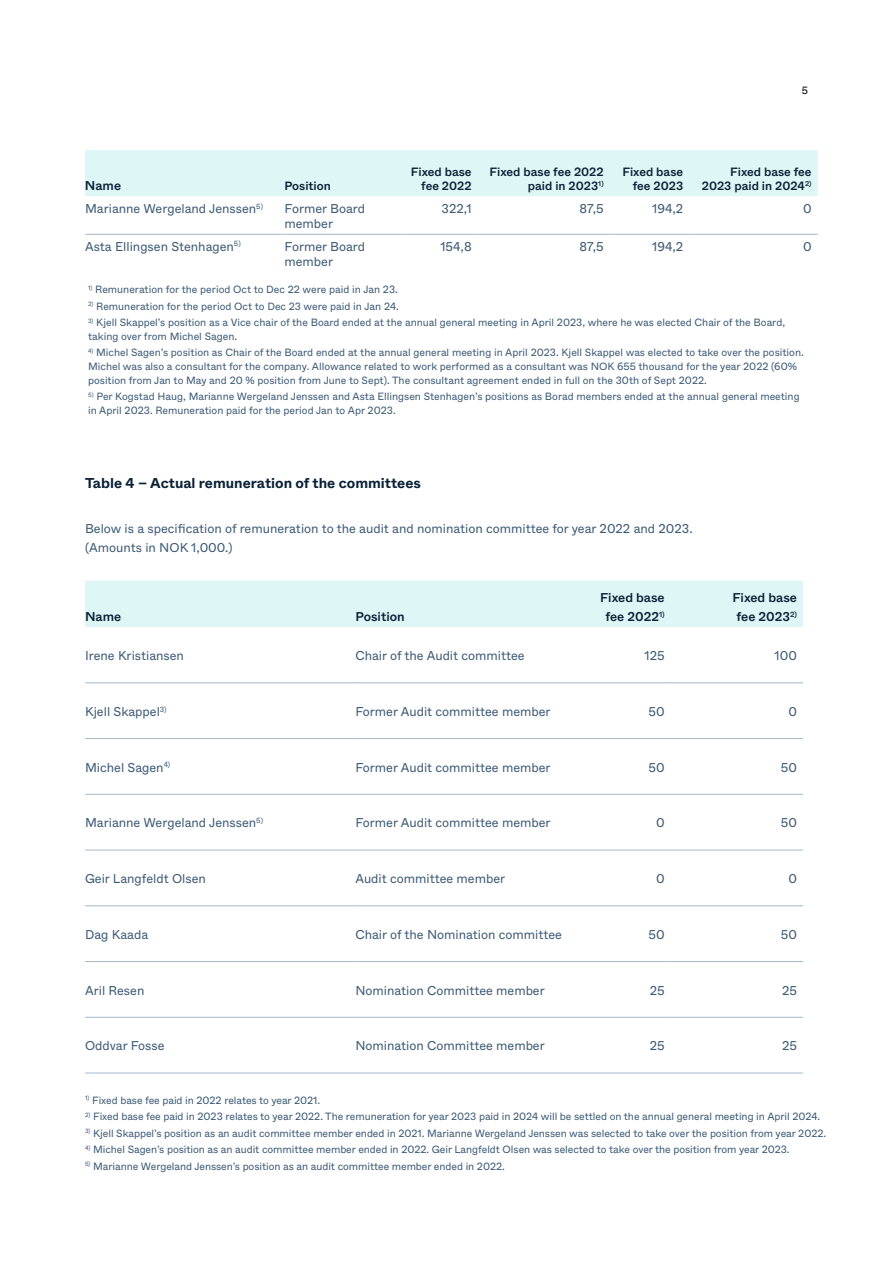
<style>
.page{position:relative;width:893px;height:1263px;background:#fff}
.page>*{position:absolute;margin:0;border:0;box-sizing:border-box;transform-origin:0 0}
.t1{font:700 14.25px "Whyte";color:#0a2136}
.copy_text_tables{font:12.75px/15.3px "Whyte";color:#3c5974}
.copy_text_tables-2{font:500 12.75px "Whyte";color:#0a2136}
.copy_text_tables-3{font:500 12px/14.4px "Whyte";color:#0a2136;text-align:right}
.t2{font:10.5px/13.5px "Whyte";color:#3c5974}
.t3{font:10.5px "Whyte";color:#000}
</style>
<div class="page">
<div style="left:85px;top:581px;width:718px;height:46px;background:#def6f6"></div>
<hr style="left:85px;top:682px;width:270px;height:1px;background:#a5b8ca">
<hr style="left:355px;top:682px;width:216px;height:1px;background:#a5b8ca">
<hr style="left:571px;top:682px;width:100px;height:1px;background:#a5b8ca">
<hr style="left:671px;top:682px;width:132px;height:1px;background:#a5b8ca">
<hr style="left:85px;top:738px;width:270px;height:1px;background:#a5b8ca">
<hr style="left:355px;top:738px;width:216px;height:1px;background:#a5b8ca">
<hr style="left:571px;top:738px;width:100px;height:1px;background:#a5b8ca">
<hr style="left:671px;top:738px;width:132px;height:1px;background:#a5b8ca">
<hr style="left:85px;top:794px;width:270px;height:1px;background:#a5b8ca">
<hr style="left:355px;top:794px;width:216px;height:1px;background:#a5b8ca">
<hr style="left:571px;top:794px;width:100px;height:1px;background:#a5b8ca">
<hr style="left:671px;top:794px;width:132px;height:1px;background:#a5b8ca">
<hr style="left:85px;top:850px;width:270px;height:1px;background:#a5b8ca">
<hr style="left:355px;top:850px;width:216px;height:1px;background:#a5b8ca">
<hr style="left:571px;top:850px;width:100px;height:1px;background:#a5b8ca">
<hr style="left:671px;top:850px;width:132px;height:1px;background:#a5b8ca">
<hr style="left:85px;top:905px;width:270px;height:1px;background:#a5b8ca">
<hr style="left:355px;top:905px;width:216px;height:1px;background:#a5b8ca">
<hr style="left:571px;top:905px;width:100px;height:1px;background:#a5b8ca">
<hr style="left:671px;top:905px;width:132px;height:1px;background:#a5b8ca">
<hr style="left:85px;top:961px;width:270px;height:1px;background:#a5b8ca">
<hr style="left:355px;top:961px;width:216px;height:1px;background:#a5b8ca">
<hr style="left:571px;top:961px;width:100px;height:1px;background:#a5b8ca">
<hr style="left:671px;top:961px;width:132px;height:1px;background:#a5b8ca">
<hr style="left:85px;top:1017px;width:270px;height:1px;background:#a5b8ca">
<hr style="left:355px;top:1017px;width:216px;height:1px;background:#a5b8ca">
<hr style="left:571px;top:1017px;width:100px;height:1px;background:#a5b8ca">
<hr style="left:671px;top:1017px;width:132px;height:1px;background:#a5b8ca">
<hr style="left:85px;top:1073px;width:270px;height:1px;background:#a5b8ca">
<hr style="left:355px;top:1073px;width:216px;height:1px;background:#a5b8ca">
<hr style="left:571px;top:1073px;width:100px;height:1px;background:#a5b8ca">
<hr style="left:671px;top:1073px;width:132px;height:1px;background:#a5b8ca">
<hr style="left:85px;top:234px;width:199px;height:1px;background:#a5b8ca">
<hr style="left:284px;top:234px;width:119px;height:1px;background:#a5b8ca">
<hr style="left:403px;top:234px;width:75px;height:1px;background:#a5b8ca">
<hr style="left:478px;top:234px;width:132px;height:1px;background:#a5b8ca">
<hr style="left:610px;top:234px;width:79px;height:1px;background:#a5b8ca">
<hr style="left:689px;top:234px;width:129px;height:1px;background:#a5b8ca">
<div style="left:85px;top:150px;width:733px;height:46px;background:#def6f6"></div>
<p class="copy_text_tables-2" style="left:85px;top:176px;width:38px">Name</p>
<p class="copy_text_tables-3" style="left:284px;top:178px;width:48px">Position</p>
<p class="t3" style="left:802px;top:82px;width:8px">5</p>
<p class="copy_text_tables-3" style="left:411px;top:164px;width:62px">Fixed base fee 2022</p>
<p class="copy_text_tables-3" style="left:490px;top:164px;width:116px">Fixed base fee 2022 paid in 2023<sup>1)</sup></p>
<p class="copy_text_tables-3" style="left:622px;top:164px;width:62px">Fixed base</p>
<p class="copy_text_tables-3" style="left:633px;top:178px;width:52px">fee 2023</p>
<p class="copy_text_tables-3" style="left:730px;top:164px;width:83px">Fixed base fee</p>
<p class="copy_text_tables-3" style="left:702px;top:178px;width:111px">2023 paid in 2024<sup>2)</sup></p>
<p class="copy_text_tables" style="left:85px;top:200px;width:179px">Marianne Wergeland Jenssen<sup>5)</sup></p>
<p class="copy_text_tables" style="left:284px;top:200px;width:82px">Former Board member</p>
<p class="copy_text_tables" style="left:442px;top:200px;width:32px">322,1</p>
<p class="copy_text_tables" style="left:580px;top:200px;width:26px">87,5</p>
<p class="copy_text_tables" style="left:652px;top:200px;width:33px">194,2</p>
<p class="copy_text_tables" style="left:803px;top:200px;width:10px">0</p>
<p class="copy_text_tables" style="left:85px;top:238px;width:157px">Asta Ellingsen Stenhagen<sup>5)</sup></p>
<p class="copy_text_tables" style="left:284px;top:238px;width:82px">Former Board member</p>
<p class="copy_text_tables" style="left:440px;top:238px;width:33px">154,8</p>
<p class="copy_text_tables" style="left:580px;top:238px;width:26px">87,5</p>
<p class="copy_text_tables" style="left:652px;top:238px;width:33px">194,2</p>
<p class="copy_text_tables" style="left:803px;top:238px;width:10px">0</p>
<h4 class="t2" style="left:88px;top:282px;width:311px"><sup>1)</sup> Remuneration for the period Oct to Dec 22 were paid in Jan 23.</h4>
<h4 class="t2" style="left:88px;top:299px;width:312px"><sup>2)</sup> Remuneration for the period Oct to Dec 23 were paid in Jan 24.</h4>
<h4 class="t2" style="left:88px;top:315px;width:699px"><sup>3)</sup> Kjell Skappel’s position as a Vice chair of the Board ended at the annual general meeting in April 2023, where he was elected Chair of the Board, taking over from Michel Sagen.</h4>
<h4 class="t2" style="left:88px;top:345px;width:717px"><sup>4)</sup> Michel Sagen’s position as Chair of the Board ended at the annual general meeting in April 2023. Kjell Skappel was elected to take over the position.<br>Michel was also a consultant for the company. Allowance related to work performed as a consultant was NOK 655 thousand for the year 2022 (60% position from Jan to May and 20 % position from June to Sept). The consultant agreement ended in full on the 30th of Sept 2022.</h4>
<h4 class="t2" style="left:88px;top:389px;width:713px"><sup>5)</sup> Per Kogstad Haug, Marianne Wergeland Jenssen and Asta Ellingsen Stenhagen’s positions as Borad members ended at the annual general meeting in April 2023. Remuneration paid for the period Jan to Apr 2023.</h4>
<h4 class="t1" style="left:85px;top:471px;width:337px">Table 4 – Actual remuneration of the committees</h4>
<h4 class="copy_text_tables" style="left:85px;top:518px;width:609px;line-height:19.5px">Below is a specification of remuneration to the audit and nomination committee for year 2022 and 2023. (Amounts in NOK 1,000.)</h4>
<p class="copy_text_tables-2" style="left:85px;top:607px;width:38px">Name</p>
<p class="copy_text_tables-2" style="left:355px;top:607px;width:51px">Position</p>
<p class="copy_text_tables-2" style="left:600px;top:587px;width:66px">Fixed base</p>
<p class="copy_text_tables-2" style="left:605px;top:607px;width:61px">fee 2022<sup>1)</sup></p>
<p class="copy_text_tables-2" style="left:732px;top:587px;width:66px">Fixed base</p>
<p class="copy_text_tables-2" style="left:737px;top:607px;width:62px">fee 2023<sup>2)</sup></p>
<p class="copy_text_tables" style="left:85px;top:647px;width:100px">Irene Kristiansen</p>
<p class="copy_text_tables" style="left:355px;top:647px;width:171px">Chair of the Audit committee</p>
<p class="copy_text_tables" style="left:644px;top:647px;width:22px">125</p>
<p class="copy_text_tables" style="left:775px;top:647px;width:24px">100</p>
<p class="copy_text_tables" style="left:85px;top:703px;width:83px">Kjell Skappel<sup>3)</sup></p>
<p class="copy_text_tables" style="left:355px;top:703px;width:197px">Former Audit committee member</p>
<p class="copy_text_tables" style="left:648px;top:703px;width:18px">50</p>
<p class="copy_text_tables" style="left:788px;top:703px;width:10px">0</p>
<p class="copy_text_tables" style="left:85px;top:759px;width:87px">Michel Sagen<sup>4)</sup></p>
<p class="copy_text_tables" style="left:355px;top:759px;width:197px">Former Audit committee member</p>
<p class="copy_text_tables" style="left:648px;top:759px;width:18px">50</p>
<p class="copy_text_tables" style="left:781px;top:759px;width:18px">50</p>
<p class="copy_text_tables" style="left:85px;top:814px;width:179px">Marianne Wergeland Jenssen<sup>5)</sup></p>
<p class="copy_text_tables" style="left:355px;top:814px;width:197px">Former Audit committee member</p>
<p class="copy_text_tables" style="left:656px;top:814px;width:10px">0</p>
<p class="copy_text_tables" style="left:781px;top:814px;width:18px">50</p>
<p class="copy_text_tables" style="left:85px;top:870px;width:122px">Geir Langfeldt Olsen</p>
<p class="copy_text_tables" style="left:355px;top:870px;width:151px">Audit committee member</p>
<p class="copy_text_tables" style="left:656px;top:870px;width:10px">0</p>
<p class="copy_text_tables" style="left:788px;top:870px;width:10px">0</p>
<p class="copy_text_tables" style="left:85px;top:926px;width:65px">Dag Kaada</p>
<p class="copy_text_tables" style="left:355px;top:926px;width:208px">Chair of the Nomination committee</p>
<p class="copy_text_tables" style="left:648px;top:926px;width:18px">50</p>
<p class="copy_text_tables" style="left:781px;top:926px;width:18px">50</p>
<p class="copy_text_tables" style="left:85px;top:982px;width:61px">Aril Resen</p>
<p class="copy_text_tables" style="left:355px;top:982px;width:191px">Nomination Committee member</p>
<p class="copy_text_tables" style="left:650px;top:982px;width:16px">25</p>
<p class="copy_text_tables" style="left:782px;top:982px;width:16px">25</p>
<p class="copy_text_tables" style="left:85px;top:1037px;width:81px">Oddvar Fosse</p>
<p class="copy_text_tables" style="left:355px;top:1037px;width:191px">Nomination Committee member</p>
<p class="copy_text_tables" style="left:650px;top:1037px;width:16px">25</p>
<p class="copy_text_tables" style="left:782px;top:1037px;width:16px">25</p>
<h4 class="t2" style="left:85px;top:1092px;width:237px"><sup>1)</sup> Fixed base fee paid in 2022 relates to year 2021.</h4>
<h4 class="t2" style="left:85px;top:1109px;width:737px"><sup>2)</sup> Fixed base fee paid in 2023 relates to year 2022. The remuneration for year 2023 paid in 2024 will be settled on the annual general meeting in April 2024.</h4>
<h4 class="t2" style="left:85px;top:1125px;width:743px"><sup>3)</sup> Kjell Skappel’s position as an audit committee member ended in 2021. Marianne Wergeland Jenssen was selected to take over the position from year 2022.</h4>
<h4 class="t2" style="left:85px;top:1142px;width:706px"><sup>4)</sup> Michel Sagen’s position as an audit committee member ended in 2022. Geir Langfeldt Olsen was selected to take over the position from year 2023.</h4>
<h4 class="t2" style="left:85px;top:1158px;width:421px"><sup>5)</sup> Marianne Wergeland Jenssen’s position as an audit committee member ended in 2022.</h4>
</div>
